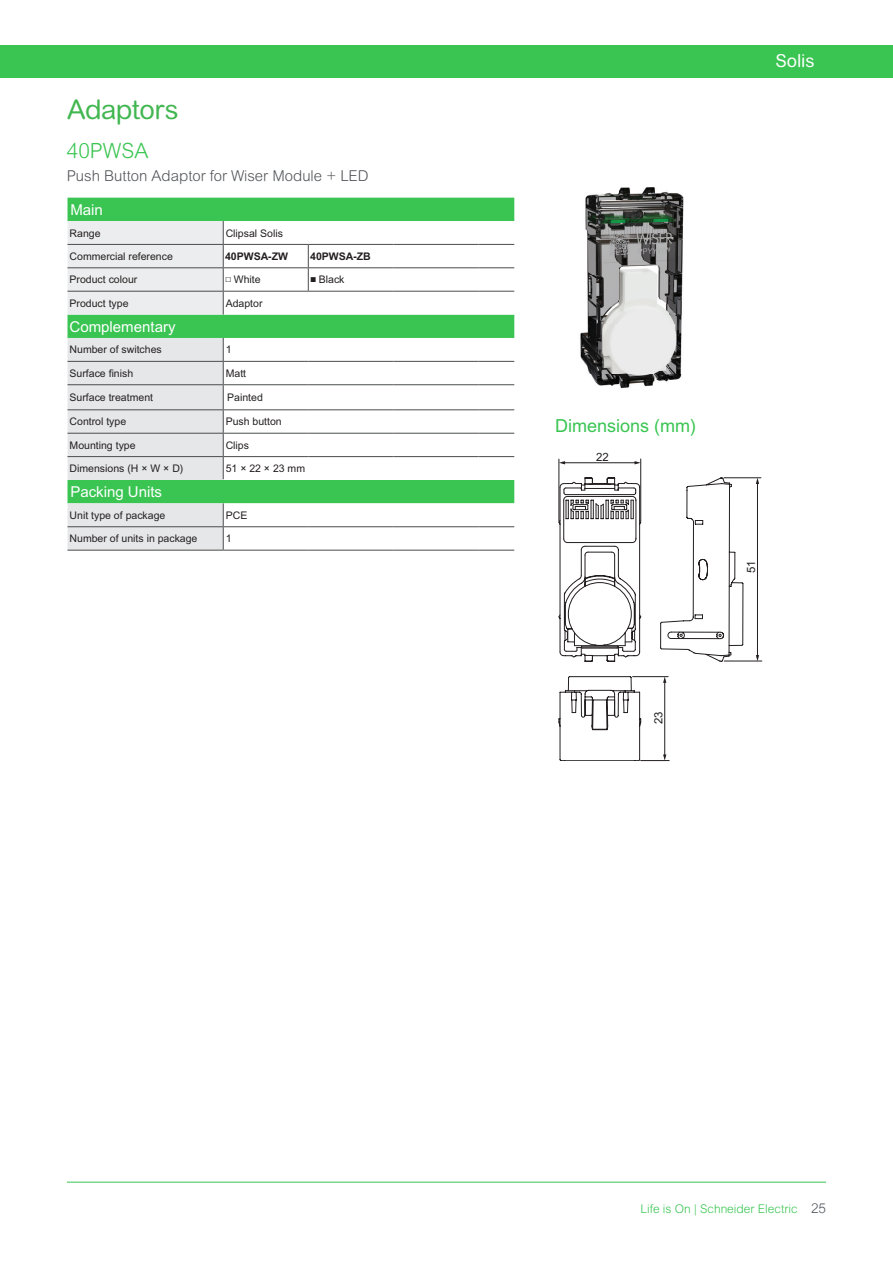
<style>
.page{position:relative;width:893px;height:1263px;background:#fff}
.page>*{position:absolute;margin:0;border:0;box-sizing:border-box;transform-origin:0 0}
.H1_Headline{font:27px "Arial Rounded MT Pro";letter-spacing:-.015em;color:#42b751}
.t1{font:300 21px "Arial Rounded MT Std";color:#3ac552}
.t2{font:18px "Arial MT Std";color:#3ac552}
.t3{font:18px "Arial Rounded MT Pro";letter-spacing:-.005em;color:#fff}
.t4{font:300 15px "Arial Rounded MT Std";color:#54555a}
.t5{font:15px "Arial MT Std";color:#fff}
.t6{font:300 12px "Arial Rounded MT Pro";color:#3ac552}
.t7{font:11.4px "Arial";color:#201d1e}
.Tech_Table{font:10.5px "Arial MT Std";color:#231f20}
.Cell_ReferenceProduct{font:700 10.5px "Arial MT Std";color:#231f20}
.s1{font-family:"Arial"}
.s2{font-family:"Arial Rounded MT";font-size:13.5px;color:#4d545a}
</style>
<div class="page">
<hr style="left:67px;top:1182px;width:759px;height:1px;background:#3ac552">
<div style="left:0;top:45px;width:893px;height:33px;background:#3ac552"></div>
<div style="left:68px;top:198px;width:446px;height:140px;background:#3ac552"></div>
<svg style="left:223px;top:221px;width:291px;height:329px"></svg>
<hr style="left:223px;top:361px;width:85px;height:1px;background:#4b4c4d">
<hr style="left:308px;top:361px;width:85px;height:1px;background:#4b4c4d">
<hr style="left:393px;top:361px;width:85px;height:1px;background:#4b4c4d">
<hr style="left:478px;top:361px;width:36px;height:1px;background:#4b4c4d">
<hr style="left:223px;top:384px;width:85px;height:1px;background:#4b4c4d">
<hr style="left:308px;top:384px;width:85px;height:1px;background:#4b4c4d">
<hr style="left:393px;top:384px;width:85px;height:1px;background:#4b4c4d">
<hr style="left:478px;top:384px;width:36px;height:1px;background:#4b4c4d">
<hr style="left:223px;top:244px;width:85px;height:1px;background:#4b4c4d">
<hr style="left:308px;top:244px;width:85px;height:1px;background:#4b4c4d">
<hr style="left:393px;top:244px;width:85px;height:1px;background:#4b4c4d">
<hr style="left:478px;top:244px;width:36px;height:1px;background:#4b4c4d">
<hr style="left:223px;top:267px;width:85px;height:1px;background:#4b4c4d">
<hr style="left:308px;top:267px;width:85px;height:1px;background:#4b4c4d">
<hr style="left:393px;top:267px;width:85px;height:1px;background:#4b4c4d">
<hr style="left:478px;top:267px;width:36px;height:1px;background:#4b4c4d">
<hr style="left:223px;top:291px;width:85px;height:1px;background:#4b4c4d">
<svg style="left:68px;top:221px;width:156px;height:94px;background:#e6e7e8"></svg>
<hr style="left:308px;top:291px;width:85px;height:1px;background:#4b4c4d">
<hr style="left:393px;top:291px;width:85px;height:1px;background:#4b4c4d">
<hr style="left:478px;top:291px;width:36px;height:1px;background:#4b4c4d">
<hr style="left:223px;top:409px;width:85px;height:1px;background:#4b4c4d">
<hr style="left:308px;top:409px;width:85px;height:1px;background:#4b4c4d">
<hr style="left:393px;top:409px;width:85px;height:1px;background:#4b4c4d">
<hr style="left:478px;top:409px;width:36px;height:1px;background:#4b4c4d">
<hr style="left:223px;top:433px;width:85px;height:1px;background:#4b4c4d">
<hr style="left:308px;top:433px;width:85px;height:1px;background:#4b4c4d">
<hr style="left:393px;top:433px;width:85px;height:1px;background:#4b4c4d">
<hr style="left:478px;top:433px;width:36px;height:1px;background:#4b4c4d">
<hr style="left:223px;top:526px;width:85px;height:1px;background:#4b4c4d">
<hr style="left:308px;top:526px;width:85px;height:1px;background:#4b4c4d">
<hr style="left:393px;top:526px;width:85px;height:1px;background:#4b4c4d">
<hr style="left:478px;top:526px;width:36px;height:1px;background:#4b4c4d">
<hr style="left:68px;top:550px;width:155px;height:1px;background:#4b4c4d">
<hr style="left:223px;top:550px;width:85px;height:1px;background:#4b4c4d">
<hr style="left:308px;top:550px;width:85px;height:1px;background:#4b4c4d">
<hr style="left:393px;top:550px;width:85px;height:1px;background:#4b4c4d">
<hr style="left:478px;top:550px;width:36px;height:1px;background:#4b4c4d">
<svg style="left:308px;top:245px;width:1px;height:46px"></svg>
<hr style="left:223px;top:456px;width:85px;height:1px;background:#4b4c4d">
<svg style="left:68px;top:338px;width:156px;height:212px;background:#ceded3"></svg>
<hr style="left:308px;top:456px;width:85px;height:1px;background:#4b4c4d">
<hr style="left:393px;top:456px;width:85px;height:1px;background:#4b4c4d">
<hr style="left:478px;top:456px;width:36px;height:1px;background:#4b4c4d">
<img style="left:580px;top:187px;width:104px;height:202px">
<hr style="left:564px;top:462px;width:72px;height:1px;background:#231f20">
<svg style="left:560px;top:461px;width:5px;height:3px"></svg>
<svg style="left:635px;top:461px;width:5px;height:3px"></svg>
<hr style="left:559px;top:459px;width:1px;height:62px;background:#231f20">
<hr style="left:640px;top:459px;width:1px;height:62px;background:#231f20">
<hr style="left:757px;top:483px;width:1px;height:173px;background:#231f20">
<svg style="left:756px;top:478px;width:3px;height:6px"></svg>
<svg style="left:756px;top:655px;width:3px;height:6px"></svg>
<hr style="left:724px;top:477px;width:37px;height:1px;background:#231f20">
<hr style="left:724px;top:661px;width:38px;height:1px;background:#231f20">
<svg style="left:559px;top:478px;width:184px;height:283px"></svg>
<p class="H1_Headline" style="left:67px;top:94px;width:113px">Adaptors</p>
<p class="t1" style="left:67px;top:139px;width:83px">40PWSA</p>
<p class="t4" style="left:67px;top:167px;width:303px">Push Button Adaptor for Wiser Module + LED</p>
<p class="t5" style="left:70px;top:201px;width:34px">Main</p>
<p class="Tech_Table" style="left:70px;top:227px;width:32px">Range</p>
<p class="Tech_Table" style="left:226px;top:227px;width:59px">Clipsal Solis</p>
<p class="Tech_Table" style="left:70px;top:250px;width:105px">Commercial reference</p>
<p class="Cell_ReferenceProduct" style="left:225px;top:250px;width:64px">40PWSA-ZW</p>
<p class="Cell_ReferenceProduct" style="left:310px;top:250px;width:62px">40PWSA-ZB</p>
<p class="Tech_Table" style="left:70px;top:274px;width:69px">Product colour</p>
<p class="Tech_Table" style="left:225px;top:274px;width:37px"><span class="s1">□</span> White</p>
<p class="Tech_Table" style="left:310px;top:274px;width:36px"><span class="s1">■</span> Black</p>
<p class="Tech_Table" style="left:70px;top:297px;width:60px">Product type</p>
<p class="Tech_Table" style="left:226px;top:297px;width:38px">Adaptor</p>
<p class="t5" style="left:70px;top:318px;width:107px">Complementary</p>
<p class="Tech_Table" style="left:70px;top:344px;width:94px">Number of switches</p>
<p class="Tech_Table" style="left:226px;top:344px;width:7px">1</p>
<p class="Tech_Table" style="left:70px;top:367px;width:65px">Surface finish</p>
<p class="Tech_Table" style="left:226px;top:367px;width:22px">Matt</p>
<p class="Tech_Table" style="left:70px;top:391px;width:85px">Surface treatment</p>
<p class="Tech_Table" style="left:227px;top:391px;width:37px">Painted</p>
<p class="Tech_Table" style="left:70px;top:416px;width:58px">Control type</p>
<p class="Tech_Table" style="left:226px;top:416px;width:58px">Push button</p>
<p class="Tech_Table" style="left:70px;top:439px;width:67px">Mounting type</p>
<p class="Tech_Table" style="left:226px;top:439px;width:25px">Clips</p>
<p class="Tech_Table" style="left:70px;top:462px;width:115px">Dimensions (H × W × D)</p>
<p class="Tech_Table" style="left:226px;top:462px;width:81px">51 × 22 × 23 mm</p>
<p class="t5" style="left:70px;top:483px;width:93px">Packing Units</p>
<p class="Tech_Table" style="left:70px;top:509px;width:97px">Unit type of package</p>
<p class="Tech_Table" style="left:226px;top:509px;width:23px">PCE</p>
<p class="Tech_Table" style="left:70px;top:533px;width:129px">Number of units in package</p>
<p class="Tech_Table" style="left:226px;top:533px;width:7px">1</p>
<h3 class="t3" style="left:775px;top:50px;width:41px">Solis</h3>
<p class="t2" style="left:555px;top:416px;width:142px">Dimensions (mm)</p>
<p class="t7" style="left:596px;top:449px;width:14px">22</p>
<p class="t7" style="left:743px;top:573px;width:14px;rotate:-90deg">51</p>
<p class="t7" style="left:651px;top:724px;width:14px;rotate:-90deg">23</p>
<p class="t6" style="left:640px;top:1201px;width:187px">Life is On | Schneider Electric <span class="s2">25</span></p>
</div>
